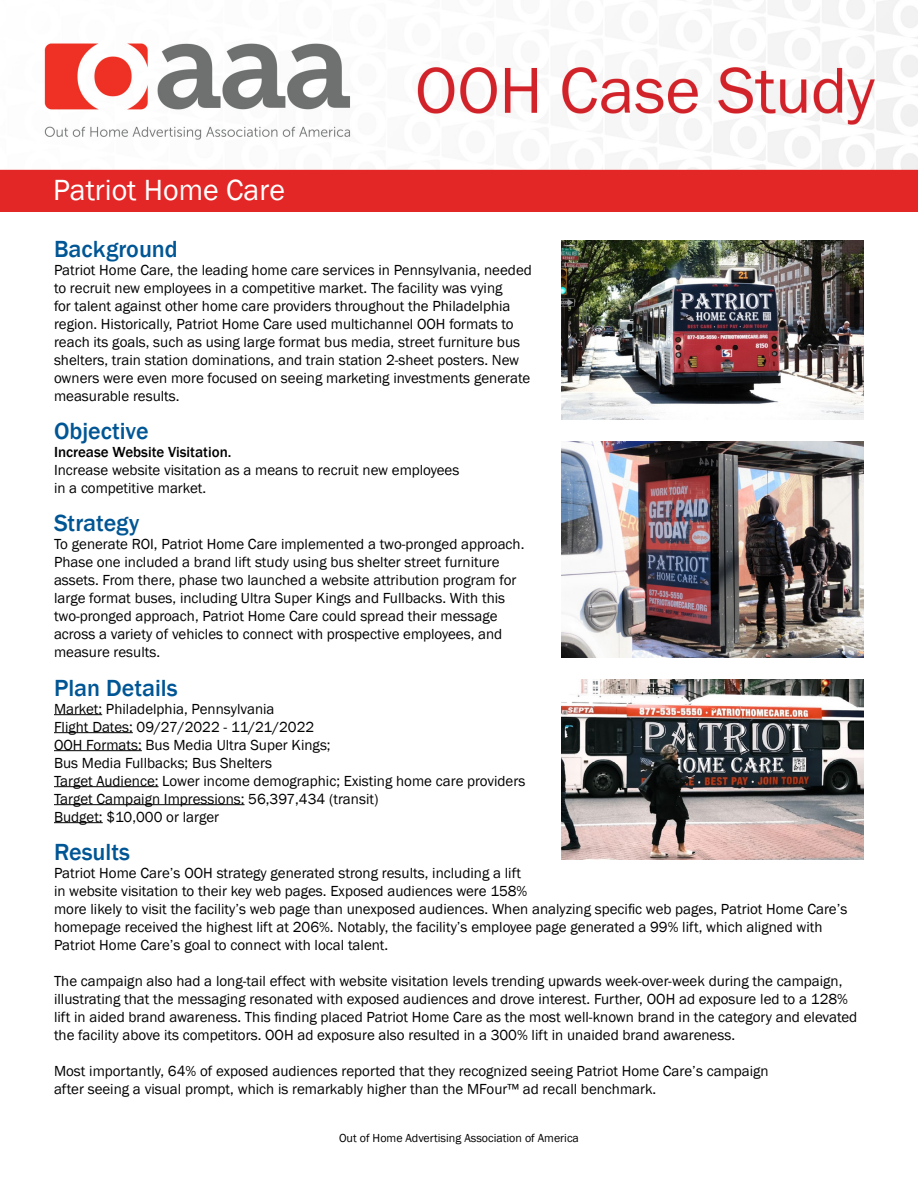
<style>
.page{position:relative;width:918px;height:1188px;background:#fff}
.page>*{position:absolute;margin:0;border:0;box-sizing:border-box;transform-origin:0 0}
.t1{font:30px "Franklin Gothic";color:#fff}
.t2{font:500 24px "Franklin Gothic";color:#005695}
.t3{font:15px/18px "Franklin Gothic";color:#000}
.t4{font:500 15px "Franklin Gothic";color:#000}
.t5{font:12px "Franklin Gothic";color:#000}
</style>
<div class="page">
<hr style="left:54px;top:714px;width:48px;height:1px;background:#000">
<hr style="left:54px;top:732px;width:79px;height:1px;background:#000">
<hr style="left:54px;top:750px;width:88px;height:1px;background:#000">
<hr style="left:54px;top:786px;width:105px;height:1px;background:#000">
<hr style="left:54px;top:804px;width:191px;height:1px;background:#000">
<hr style="left:54px;top:822px;width:49px;height:1px;background:#000">
<img style="left:561px;top:240px;width:303px;height:180px">
<img style="left:561px;top:442px;width:303px;height:216px">
<img style="left:561px;top:680px;width:303px;height:179px">
<img style="left:0;top:0;width:918px;height:212px">
<p class="t1" style="left:53px;top:171px;width:233px">Patriot Home Care</p>
<p class="t2" style="left:54px;top:234px;width:125px">Background</p>
<p class="t3" style="left:54px;top:261px;width:479px">Patriot Home Care, the leading home care services in Pennsylvania, needed to recruit new employees in a competitive market. The facility was vying<br>for talent against other home care providers throughout the Philadelphia region. Historically, Patriot Home Care used multichannel OOH formats to reach its goals, such as using large format bus media, street furniture bus shelters, train station dominations, and train station 2-sheet posters. New owners were even more focused on seeing marketing investments generate measurable results.</p>
<p class="t2" style="left:54px;top:416px;width:96px">Objective</p>
<p class="t4" style="left:54px;top:443px;width:179px">Increase Website Visitation.</p>
<p class="t3" style="left:54px;top:461px;width:407px">Increase website visitation as a means to recruit new employees in a competitive market.</p>
<p class="t2" style="left:54px;top:508px;width:87px">Strategy</p>
<p class="t3" style="left:54px;top:536px;width:472px">To generate ROI, Patriot Home Care implemented a two-pronged approach.<br>Phase one included a brand lift study using bus shelter street furniture assets. From there, phase two launched a website attribution program for large format buses, including Ultra Super Kings and Fullbacks. With this two-pronged approach, Patriot Home Care could spread their message across a variety of vehicles to connect with prospective employees, and measure results.</p>
<p class="t2" style="left:54px;top:673px;width:125px">Plan Details</p>
<p class="t3" style="left:54px;top:700px;width:222px">Market: Philadelphia, Pennsylvania</p>
<p class="t3" style="left:54px;top:718px;width:262px">Flight Dates: 09/27/2022 - 11/21/2022</p>
<p class="t3" style="left:54px;top:736px;width:278px">OOH Formats: Bus Media Ultra Super Kings;<br>Bus Media Fullbacks; Bus Shelters</p>
<p class="t3" style="left:54px;top:772px;width:473px">Target Audience: Lower income demographic; Existing home care providers</p>
<p class="t3" style="left:54px;top:790px;width:326px">Target Campaign Impressions: 56,397,434 (transit)</p>
<p class="t3" style="left:54px;top:808px;width:167px">Budget: $10,000 or larger</p>
<p class="t2" style="left:54px;top:837px;width:78px">Results</p>
<p class="t3" style="left:54px;top:864px;width:795px">Patriot Home Care’s OOH strategy generated strong results, including a lift<br>in website visitation to their key web pages. Exposed audiences were 158%<br>more likely to visit the facility’s web page than unexposed audiences. When analyzing specific web pages, Patriot Home Care’s homepage received the highest lift at 206%. Notably, the facility’s employee page generated a 99% lift, which aligned with Patriot Home Care’s goal to connect with local talent.</p>
<p class="t3" style="left:54px;top:972px;width:805px">The campaign also had a long-tail effect with website visitation levels trending upwards week-over-week during the campaign, illustrating that the messaging resonated with exposed audiences and drove interest. Further, OOH ad exposure led to a 128% lift in aided brand awareness. This finding placed Patriot Home Care as the most well-known brand in the category and elevated the facility above its competitors. OOH ad exposure also resulted in a 300% lift in unaided brand awareness.</p>
<p class="t3" style="left:54px;top:1062px;width:716px">Most importantly, 64% of exposed audiences reported that they recognized seeing Patriot Home Care’s campaign after seeing a visual prompt, which is remarkably higher than the MFour™ ad recall benchmark.</p>
<p class="t5" style="left:339px;top:1131px;width:241px">Out of Home Advertising Association of America</p>
</div>
